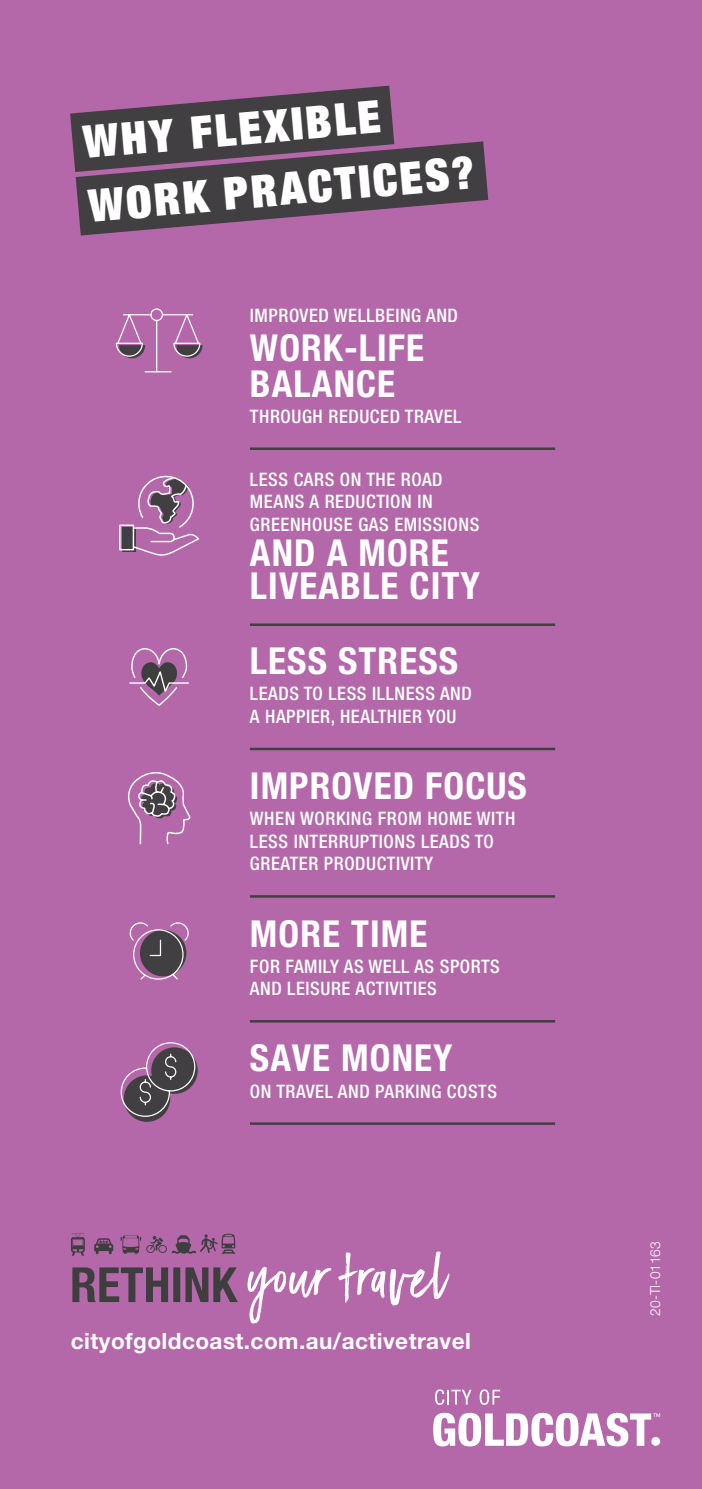
<style>
.page{position:relative;width:702px;height:1489px;background:#fff}
.page>*{position:absolute;margin:0;border:0;box-sizing:border-box;transform-origin:0 0}
.t1{font:900 condensed 45.25px/63.8px "Helvetica Neue LT Std";color:#fff}
.t2{font:700 condensed 37.25px/35.5px "Helvetica Neue LT Std";letter-spacing:.03em;color:#fff}
.t3{font:700 22.5px "Helvetica Neue LT Std";letter-spacing:.02em;color:#fff}
.t4{font:500 condensed 18.5px/22.5px "Helvetica Neue LT Std";letter-spacing:.03em;color:#fff}
.t5{font:300 13.75px "Helvetica Neue LT Std";color:#fff}
.s1{font-size:37.5px}
</style>
<div class="page">
<div style="left:0;top:0;width:702px;height:1488px;background:#b468aa"></div>
<svg style="left:146px;top:85px;width:245px;height:22px"></svg>
<svg style="left:70px;top:107px;width:419px;height:129px"></svg>
<hr style="left:250px;top:447px;width:305px;height:3px;background:#413f41">
<hr style="left:250px;top:1122px;width:305px;height:2px;background:#413f41">
<hr style="left:250px;top:895px;width:305px;height:2px;background:#413f41">
<hr style="left:250px;top:1020px;width:305px;height:2px;background:#413f41">
<div style="left:124px;top:1075px;width:46px;height:46px;background:#413f41;border-radius:50%"></div>
<svg style="left:120px;top:1042px;width:76px;height:75px"></svg>
<hr style="left:250px;top:747px;width:305px;height:3px;background:#413f41">
<hr style="left:250px;top:623px;width:305px;height:3px;background:#413f41">
<div style="left:122px;top:527px;width:14px;height:24px;background:#413f41"></div>
<div style="left:119px;top:524px;width:15px;height:26px;border:1px solid #fff"></div>
<svg style="left:132px;top:475px;width:68px;height:81px"></svg>
<svg style="left:127px;top:772px;width:64px;height:73px"></svg>
<svg style="left:129px;top:922px;width:60px;height:58px"></svg>
<svg style="left:129px;top:648px;width:60px;height:58px"></svg>
<svg style="left:115px;top:308px;width:87px;height:65px"></svg>
<svg style="left:435px;top:1389px;width:36px;height:15px"></svg>
<svg style="left:479px;top:1389px;width:21px;height:15px"></svg>
<svg style="left:433px;top:1412px;width:227px;height:34px"></svg>
<svg style="left:71px;top:1233px;width:14px;height:22px"></svg>
<svg style="left:94px;top:1238px;width:19px;height:16px"></svg>
<svg style="left:121px;top:1233px;width:114px;height:20px"></svg>
<svg style="left:72px;top:1267px;width:166px;height:34px"></svg>
<svg style="left:247px;top:1251px;width:202px;height:72px"></svg>
<h1 class="t1" style="left:80px;top:109px;width:388px;rotate:-5deg">WHY FLEXIBLE<br>WORK PRACTICES?</h1>
<p class="t4" style="left:250px;top:303px;width:209px">IMPROVED WELLBEING AND</p>
<h2 class="t2" style="left:250px;top:329px;width:176px">WORK-LIFE<br>BALANCE</h2>
<p class="t4" style="left:250px;top:404px;width:213px">THROUGH REDUCED TRAVEL</p>
<p class="t4" style="left:250px;top:467px;width:231px">LESS CARS ON THE ROAD<br>MEANS A REDUCTION IN<br>GREENHOUSE GAS EMISSIONS</p>
<h2 class="t2" style="left:250px;top:536px;width:232px;line-height:32.5px">AND A MORE<br>LIVEABLE <span class="s1">CITY</span></h2>
<h2 class="t2" style="left:250px;top:642px;width:209px">LESS STRESS</h2>
<p class="t4" style="left:250px;top:682px;width:223px">LEADS TO LESS ILLNESS AND<br>A HAPPIER, HEALTHIER YOU</p>
<h2 class="t2" style="left:250px;top:767px;width:278px">IMPROVED FOCUS</h2>
<p class="t4" style="left:250px;top:807px;width:267px">WHEN WORKING FROM HOME WITH<br>LESS INTERRUPTIONS LEADS TO<br>GREATER PRODUCTIVITY</p>
<h2 class="t2" style="left:250px;top:915px;width:179px">MORE TIME</h2>
<p class="t4" style="left:250px;top:954px;width:251px">FOR FAMILY AS WELL AS SPORTS<br>AND LEISURE ACTIVITIES</p>
<h2 class="t2" style="left:250px;top:1039px;width:204px">SAVE MONEY</h2>
<p class="t4" style="left:250px;top:1079px;width:248px">ON TRAVEL AND PARKING COSTS</p>
<p class="t3" style="left:71px;top:1327px;width:401px">cityofgoldcoast.com.au/activetravel</p>
<p class="t5" style="left:646px;top:1315px;width:76px;rotate:-90deg">20-TI-01163</p>
</div>
